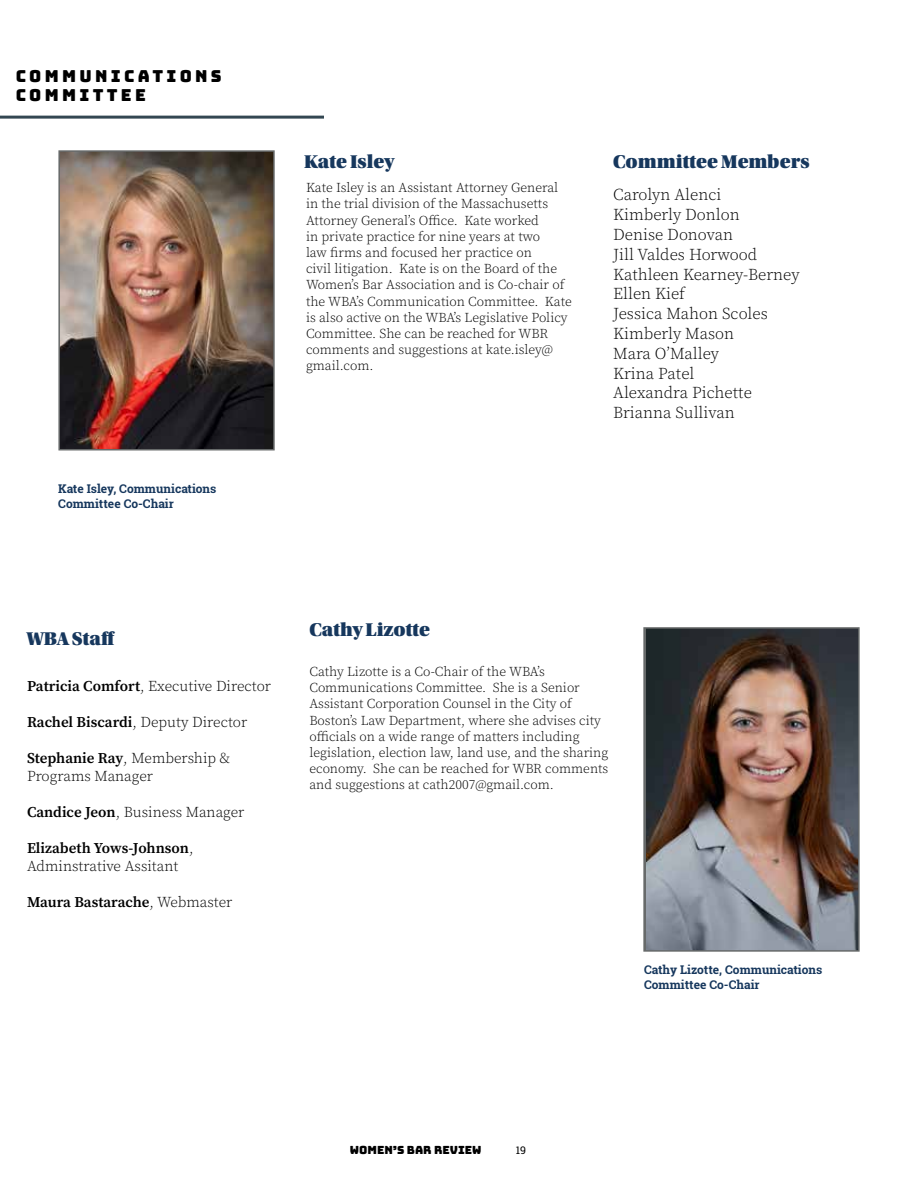
<style>
.page{position:relative;width:918px;height:1188px;background:#fff}
.page>*{position:absolute;margin:0;border:0;box-sizing:border-box;transform-origin:0 0}
.t1{font:19.5px "Utopia Std Black Headline";color:#16375d}
.t2{font:300 16.5px/19.8px "Source Serif Pro";color:#000}
.t3{font:16.5px/19.8px "Bungee";letter-spacing:.2em;color:#000}
.t4{font:300 15px/18px "Source Serif Pro";color:#000}
.t5{font:600 15px "Source Serif Pro";color:#000}
.t6{font:300 13.5px/16.2px "Source Serif Pro";color:#000}
.t7{font:700 12px/15px "Roboto Slab";color:#16375d}
.t8{font:11.25px "Bungee";color:#000}
.t9{font:10.5px "Roboto Slab";color:#000}
.s1{font-weight:600}
.s2{font-weight:300}
</style>
<div class="page">
<img style="left:646px;top:630px;width:211px;height:319px">
<div style="left:643px;top:627px;width:217px;height:325px;border:2px solid #676a6a"></div>
<img style="left:61px;top:153px;width:211px;height:294px">
<div style="left:58px;top:150px;width:217px;height:300px;border:2px solid #676a6a"></div>
<hr style="left:0;top:116px;width:324px;height:3px;background:#334752">
<p class="t3" style="left:16px;top:66px;width:207px">COMMUNICATIONS<br>COMMITTEE</p>
<p class="t7" style="left:58px;top:481px;width:160px">Kate Isley, Communications<br>Committee Co-Chair</p>
<h1 class="t1" style="left:304px;top:152px;width:92px">Kate Isley</h1>
<h1 class="t1" style="left:613px;top:152px;width:198px">Committee Members</h1>
<p class="t6" style="left:306px;top:180px;width:267px">Kate Isley is an Assistant Attorney General in the trial division of the Massachusetts Attorney General’s Office. Kate worked<br>in private practice for nine years at two<br>law firms and focused her practice on<br>civil litigation. Kate is on the Board of the Women’s Bar Association and is Co-chair of the WBA’s Communication Committee. Kate is also active on the WBA’s Legislative Policy Committee. She can be reached for WBR comments and suggestions at kate.isley@ gmail.com.</p>
<p class="t2" style="left:613px;top:185px;width:188px">Carolyn Alenci<br>Kimberly Donlon<br>Denise Donovan<br>Jill Valdes Horwood<br>Kathleen Kearney-Berney<br>Ellen Kief<br>Jessica Mahon Scoles<br>Kimberly Mason<br>Mara O’Malley<br>Krina Patel<br>Alexandra Pichette<br>Brianna Sullivan</p>
<h1 class="t1" style="left:27px;top:628px;width:89px">WBA Staff</h1>
<p class="t4" style="left:27px;top:677px;width:246px"><span class="s1">Patricia Comfort</span>, Executive Director</p>
<p class="t4" style="left:27px;top:713px;width:222px"><span class="s1">Rachel Biscardi</span>, Deputy Director</p>
<p class="t4" style="left:27px;top:749px;width:205px"><span class="s1">Stephanie Ray</span>, Membership &amp;<br>Programs Manager</p>
<p class="t4" style="left:27px;top:803px;width:219px"><span class="s1">Candice Jeon</span>, Business Manager</p>
<p class="t4" style="left:27px;top:839px;width:168px"><span class="s1">Elizabeth Yows-Johnson</span>,<br>Adminstrative Assitant</p>
<p class="t5" style="left:27px;top:892px;width:207px">Maura Bastarache<span class="s2">, Webmaster</span></p>
<h1 class="t1" style="left:309px;top:619px;width:122px">Cathy Lizotte</h1>
<p class="t6" style="left:309px;top:664px;width:301px">Cathy Lizotte is a Co-Chair of the WBA’s Communications Committee. She is a Senior Assistant Corporation Counsel in the City of Boston’s Law Department, where she advises city officials on a wide range of matters including legislation, election law, land use, and the sharing economy. She can be reached for WBR comments and suggestions at cath2007@gmail.com.</p>
<p class="t7" style="left:644px;top:962px;width:180px">Cathy Lizotte, Communications<br>Committee Co-Chair</p>
<p class="t8" style="left:350px;top:1144px;width:133px">WOMEN’S BAR REVIEW</p>
<p class="t9" style="left:516px;top:1143px;width:12px">19</p>
</div>
